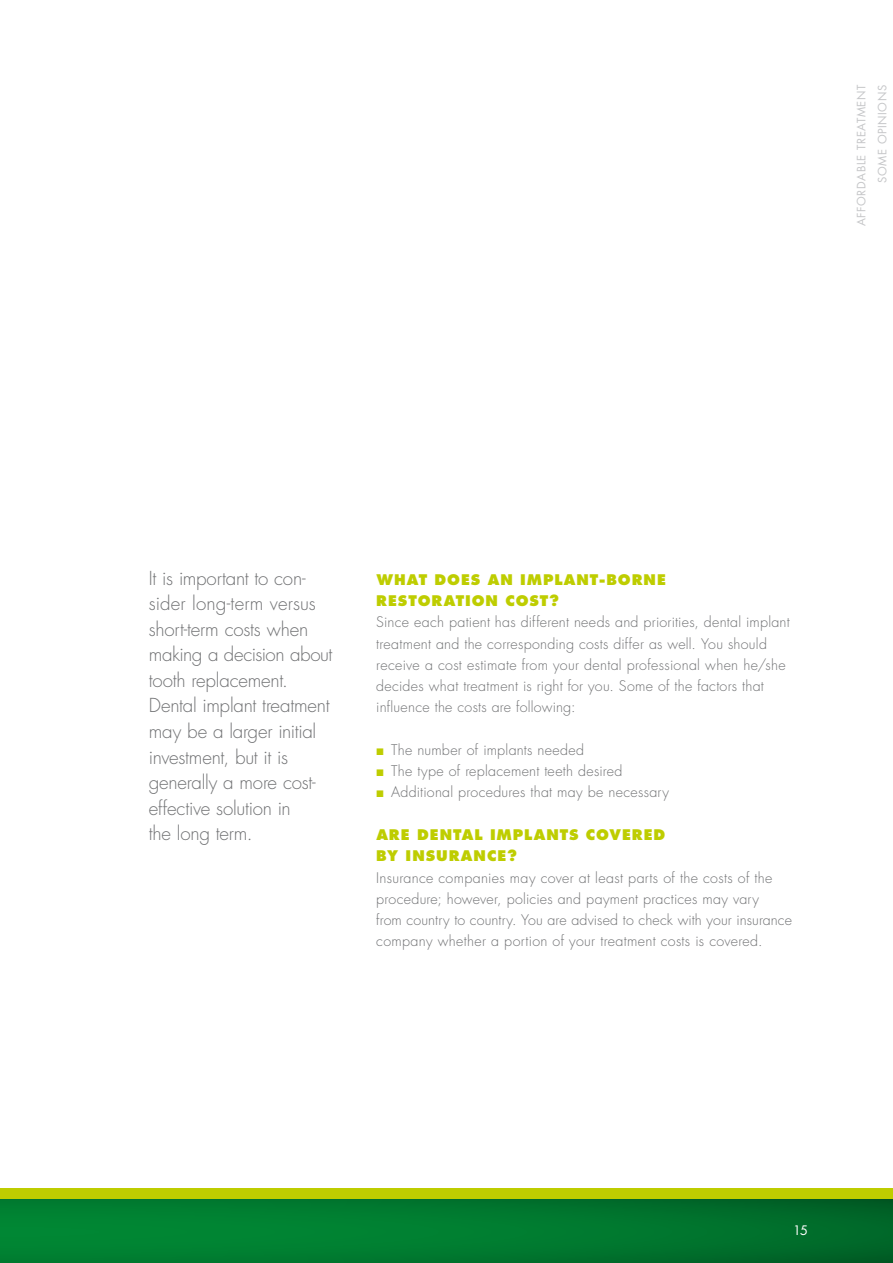
<style>
.page{position:relative;width:893px;height:1263px;background:#fff}
.page>*{position:absolute;margin:0;border:0;box-sizing:border-box;transform-origin:0 0}
.t1{font:300 18.75px/25.5px "Futura Std";letter-spacing:-.01em;color:#707173}
.t2{font:300 14.25px/21.3px "Futura Std";letter-spacing:.02em;color:#707173}
.t3{font:800 14.25px "Futura Std";color:#becd00}
.t4{font:12.75px "Futura Std";color:#fff}
.t5{font:11.25px/21.3px "Futura Std";letter-spacing:.05em;color:#c5c6c8;text-align:right}
.s1{color:#becd00}
</style>
<div class="page">
<div style="left:0;top:1199px;width:893px;height:64px;background:linear-gradient(to right,#008834,#006829)"></div>
<div style="left:0;top:1188px;width:893px;height:11px;background:#becd00"></div>
<p class="t5" style="left:851px;top:226px;width:143px;rotate:-90deg">Affordable Treatment<br>SOME OPINIONS</p>
<p class="t1" style="left:149px;top:566px;width:185px">It is important to con&shy;sider long-term versus short-term costs when making a decision about tooth replacement.<br>Dental implant treatment may be a larger initial investment, but it is generally a more cost&shy;effective solution in<br>the long term.</p>
<p class="t3" style="left:376px;top:570px;width:30px">WHAT</p>
<p class="t3" style="left:435px;top:570px;width:13px">DOES</p>
<p class="t3" style="left:488px;top:570px;width:14px">AN</p>
<p class="t3" style="left:520px;top:570px;width:13px">IMPLANT</p>
<p class="t3" style="left:599px;top:570px;width:21px">-BORNE</p>
<p class="t3" style="left:376px;top:592px;width:12px">RESTORATION</p>
<p class="t3" style="left:505px;top:592px;width:12px">COST</p>
<p class="t3" style="left:549px;top:592px;width:11px">?</p>
<p class="t2" style="left:376px;top:612px;width:415px">Since each patient has different needs and priorities, dental implant treatment and the corresponding costs differ as well. You should receive a cost estimate from your dental professional when he/she decides what treatment is right for you. Some of the factors that influence the costs are following:</p>
<p class="t2" style="left:376px;top:739px;width:209px"><span class="s1">■</span> The number of implants needed</p>
<p class="t2" style="left:376px;top:761px;width:248px"><span class="s1">■</span> The type of replacement teeth desired</p>
<p class="t2" style="left:376px;top:782px;width:294px"><span class="s1">■</span> Additional procedures that may be necessary</p>
<p class="t3" style="left:376px;top:826px;width:24px">ARE</p>
<p class="t3" style="left:417px;top:826px;width:12px">DENTAL</p>
<p class="t3" style="left:490px;top:826px;width:12px">IMPLANTS</p>
<p class="t3" style="left:586px;top:826px;width:13px">COVERED</p>
<p class="t3" style="left:376px;top:847px;width:12px">BY</p>
<p class="t3" style="left:406px;top:847px;width:13px">INSURANCE</p>
<p class="t3" style="left:507px;top:847px;width:11px">?</p>
<p class="t2" style="left:376px;top:867px;width:417px">Insurance companies may cover at least parts of the costs of the procedure; however, policies and payment practices may vary<br>from country to country. You are advised to check with your insurance company whether a portion of your treatment costs is covered.</p>
<p class="t4" style="left:793px;top:1222px;width:16px">15</p>
</div>
